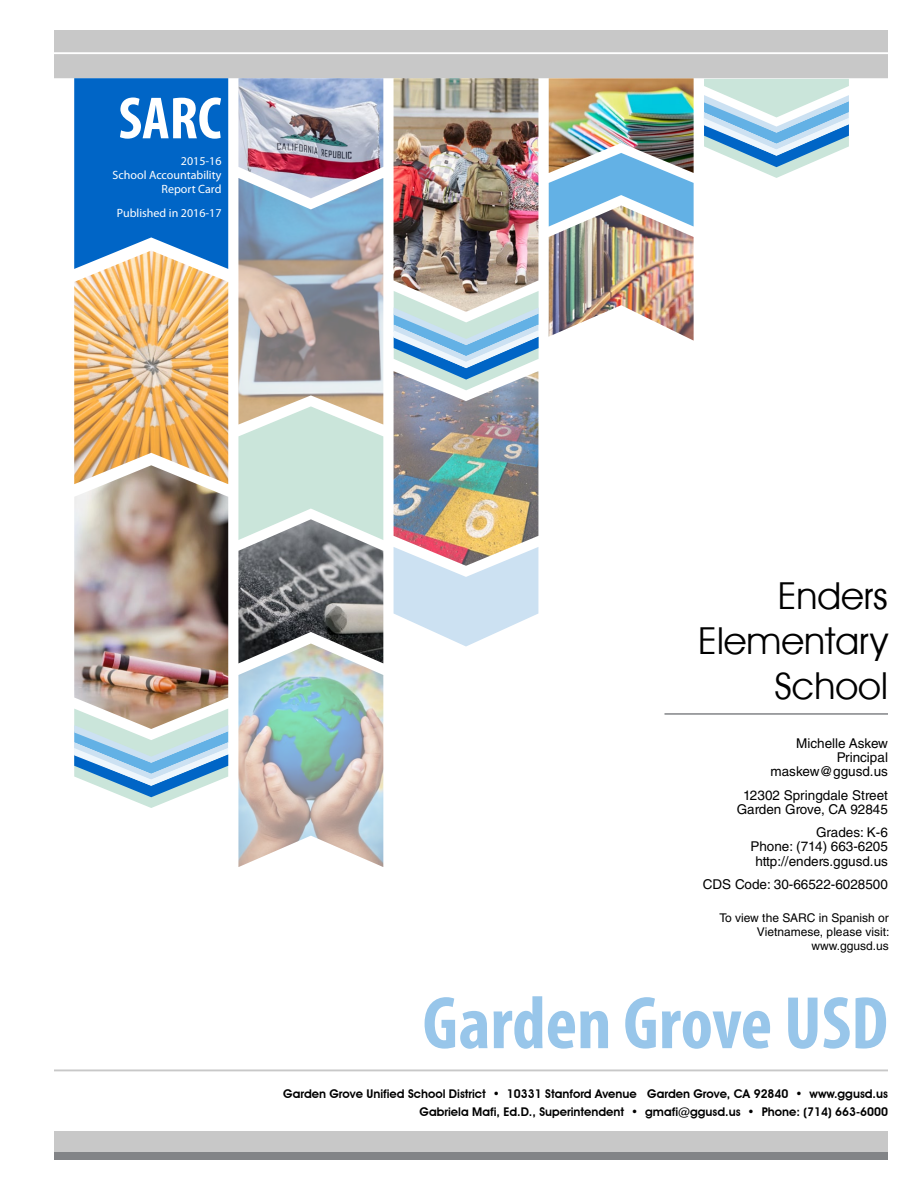
<style>
.page{position:relative;width:918px;height:1188px;background:#fff}
.page>*{position:absolute;margin:0;border:0;box-sizing:border-box;transform-origin:0 0}
.t1{font:700 condensed 75px "Myriad Pro";color:#98c6ea}
.t2{font:700 condensed 60px "Myriad Pro";color:#fff}
.t3{font:45px/45px "Avant Garde T.";color:#010101;text-align:right}
.t4{font:13.5px/14.2px "Helvetica LT Std";color:#010101;text-align:right}
.t5{font:600 12px "Avant Garde IT Cby BT";color:#010101}
.t6{font:12px/14.2px "Helvetica LT Std";color:#010101;text-align:right}
.t7{font:12px/14.2px "Myriad Pro";color:#fff;text-align:right}
</style>
<div class="page">
<img style="left:238px;top:269px;width:145px;height:137px">
<img style="left:74px;top:484px;width:154px;height:225px">
<img style="left:74px;top:269px;width:154px;height:215px">
<svg style="left:238px;top:406px;width:145px;height:113px;background:#cfe5d9"></svg>
<img style="left:238px;top:663px;width:145px;height:204px">
<img style="left:238px;top:519px;width:145px;height:144px">
<img style="left:394px;top:269px;width:144px;height:22px">
<img style="left:394px;top:390px;width:144px;height:157px">
<svg style="left:394px;top:547px;width:144px;height:99px"></svg>
<div style="left:54px;top:1131px;width:834px;height:22px;background:#c8c8c8"></div>
<div style="left:54px;top:1153px;width:834px;height:7px;background:#828487"></div>
<img style="left:54px;top:30px;width:834px;height:239px">
<img style="left:549px;top:206px;width:145px;height:135px">
<svg style="left:394px;top:291px;width:145px;height:99px"></svg>
<svg style="left:74px;top:709px;width:154px;height:99px"></svg>
<hr style="left:54px;top:1069px;width:834px;height:2px;background:#c8c8c8">
<hr style="left:664px;top:713px;width:224px;height:2px;background:#828487">
<h2 class="t2" style="left:118px;top:81px;width:105px">SARC</h2>
<p class="t7" style="left:113px;top:154px;width:110px">2015-16<br>School Accountability<br>Report Card</p>
<p class="t7" style="left:117px;top:205px;width:106px">Published in 2016-17</p>
<h3 class="t3" style="left:698px;top:573px;width:191px">Enders<br>Elementary<br>School</h3>
<p class="t4" style="left:771px;top:736px;width:119px">Michelle Askew<br>Principal maskew@ggusd.us</p>
<p class="t4" style="left:737px;top:788px;width:153px;text-align:center">12302 Springdale Street<br>Garden Grove, CA 92845</p>
<p class="t4" style="left:750px;top:825px;width:139px">Grades: K-6<br>Phone: (714) 663-6205 http://enders.ggusd.us</p>
<p class="t4" style="left:703px;top:877px;width:187px">CDS Code: 30-66522-6028500</p>
<p class="t6" style="left:719px;top:910px;width:172px">To view the SARC in Spanish or<br>Vietnamese, please visit: www.ggusd.us</p>
<h1 class="t1" style="left:423px;top:976px;width:467px">Garden Grove USD</h1>
<p class="t5" style="left:283px;top:1087px;width:606px">Garden Grove Unified School District • 10331 Stanford Avenue Garden Grove, CA 92840 • www.ggusd.us</p>
<p class="t5" style="left:420px;top:1105px;width:470px">Gabriela Mafi, Ed.D., Superintendent • gmafi@ggusd.us • Phone: (714) 663-6000</p>
</div>
